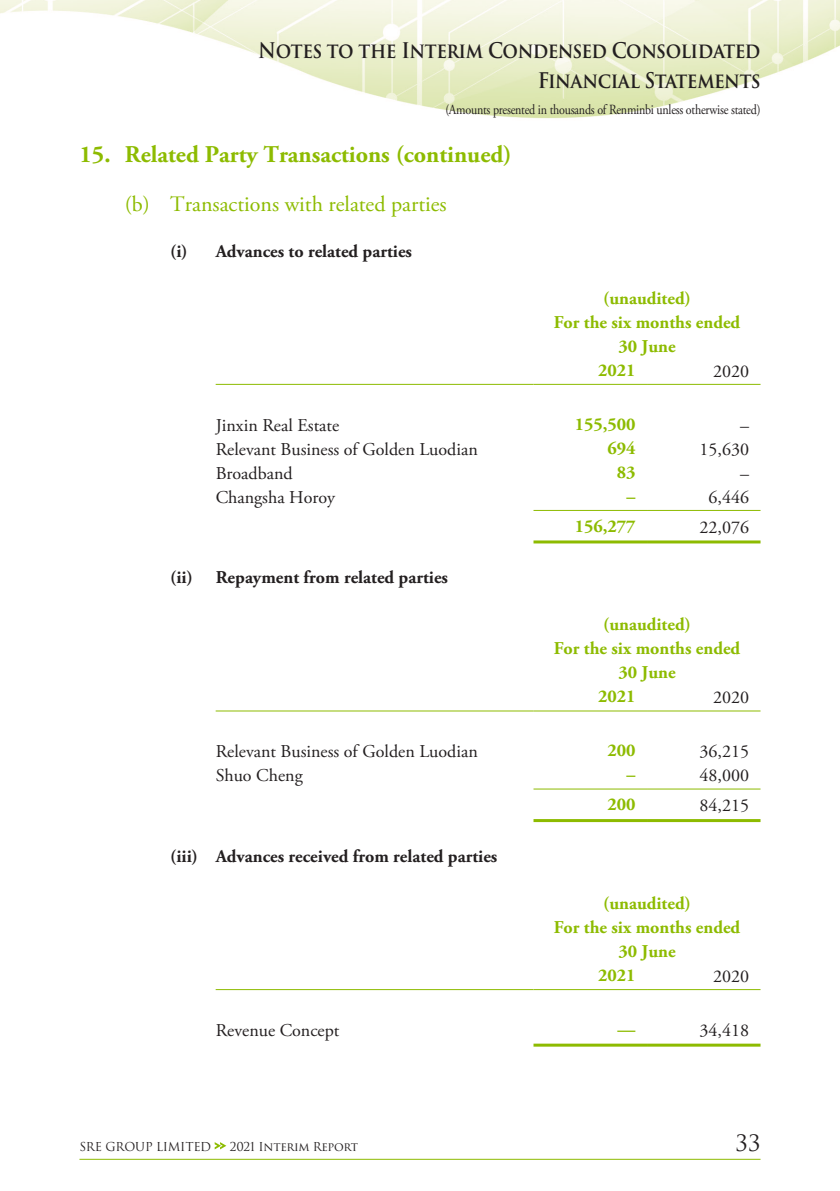
<style>
.page{position:relative;width:840px;height:1191px;background:#fff}
.page>*{position:absolute;margin:0;border:0;box-sizing:border-box;transform-origin:0 0}
.t1{font:700 24px "Adobe Garamond Pro";color:#8dbb00}
.t2{font:22px "Adobe Garamond Pro";color:#8dbb00}
.t3{font:22px "Trajan Pro 3";color:#231f20}
.t4{font:600 21px/30px "Trajan Pro 3";letter-spacing:-.03em;color:#231f20;text-align:right;scale:.9 1}
.t5{font:18px "Adobe Garamond Pro";color:#231f20}
.t6{font:700 18px "Adobe Garamond Pro";color:#8dbb00}
.t7{font:700 18px "Adobe Garamond Pro";color:#231f20}
.t8{font:14px "Adobe Garamond Pro";letter-spacing:-.02em;color:#231f20;scale:.86 1}
.t9{font:12px "Trajan Pro 3";letter-spacing:-.02em;color:#231f20}
</style>
<div class="page">
<img style="left:0;top:0;width:839px;height:1160px">
<svg style="left:214px;top:1142px;width:12px;height:7px"></svg>
<hr style="left:79px;top:1158px;width:681px;height:1px;background:#8dbb00">
<hr style="left:215px;top:384px;width:318px;height:1px;background:#8dbb00">
<hr style="left:533px;top:384px;width:113px;height:1px;background:#8dbb00">
<hr style="left:646px;top:384px;width:114px;height:1px;background:#8dbb00">
<hr style="left:533px;top:510px;width:113px;height:1px;background:#8dbb00">
<hr style="left:646px;top:510px;width:114px;height:1px;background:#8dbb00">
<hr style="left:533px;top:540px;width:113px;height:3px;background:#8dbb00">
<hr style="left:646px;top:540px;width:114px;height:3px;background:#8dbb00">
<hr style="left:215px;top:710px;width:318px;height:1px;background:#8dbb00">
<hr style="left:533px;top:710px;width:113px;height:1px;background:#8dbb00">
<hr style="left:646px;top:710px;width:114px;height:1px;background:#8dbb00">
<hr style="left:533px;top:788px;width:113px;height:1px;background:#8dbb00">
<hr style="left:646px;top:788px;width:114px;height:1px;background:#8dbb00">
<hr style="left:533px;top:819px;width:113px;height:3px;background:#8dbb00">
<hr style="left:646px;top:819px;width:114px;height:3px;background:#8dbb00">
<hr style="left:215px;top:989px;width:318px;height:1px;background:#8dbb00">
<hr style="left:533px;top:989px;width:113px;height:1px;background:#8dbb00">
<hr style="left:646px;top:989px;width:114px;height:1px;background:#8dbb00">
<hr style="left:533px;top:1043px;width:113px;height:3px;background:#8dbb00">
<hr style="left:646px;top:1043px;width:114px;height:3px;background:#8dbb00">
<p class="t4" style="left:258px;top:36px;width:559px">Notes to the Interim Condensed Consolidated<br>Financial Statements</p>
<p class="t8" style="left:445px;top:101px;width:368px">(Amounts presented in thousands of Renminbi unless otherwise stated)</p>
<h1 class="t1" style="left:79px;top:140px;width:433px">15. Related Party Transactions (continued)</h1>
<p class="t2" style="left:125px;top:190px;width:323px">(b) Transactions with related parties</p>
<p class="t7" style="left:170px;top:240px;width:243px">(i) Advances to related parties</p>
<p class="t6" style="left:603px;top:287px;width:89px">(unaudited)</p>
<p class="t6" style="left:553px;top:311px;width:188px">For the six months ended</p>
<p class="t6" style="left:618px;top:335px;width:59px">30 June</p>
<p class="t6" style="left:598px;top:359px;width:39px">2021</p>
<p class="t5" style="left:712px;top:360px;width:37px">2020</p>
<p class="t5" style="left:215px;top:414px;width:125px">Jinxin Real Estate</p>
<p class="t6" style="left:574px;top:413px;width:62px">155,500</p>
<p class="t5" style="left:739px;top:414px;width:10px">–</p>
<p class="t5" style="left:215px;top:438px;width:263px">Relevant Business of Golden Luodian</p>
<p class="t6" style="left:607px;top:437px;width:30px">694</p>
<p class="t5" style="left:699px;top:438px;width:51px">15,630</p>
<p class="t5" style="left:215px;top:462px;width:78px">Broadband</p>
<p class="t6" style="left:616px;top:461px;width:20px">83</p>
<p class="t5" style="left:739px;top:462px;width:10px">–</p>
<p class="t5" style="left:215px;top:486px;width:121px">Changsha Horoy</p>
<p class="t6" style="left:626px;top:485px;width:10px">–</p>
<p class="t5" style="left:708px;top:486px;width:42px">6,446</p>
<p class="t6" style="left:574px;top:516px;width:62px">156,277</p>
<p class="t5" style="left:699px;top:516px;width:51px">22,076</p>
<p class="t7" style="left:170px;top:567px;width:279px">(ii) Repayment from related parties</p>
<p class="t6" style="left:603px;top:614px;width:89px">(unaudited)</p>
<p class="t6" style="left:553px;top:638px;width:188px">For the six months ended</p>
<p class="t6" style="left:618px;top:662px;width:59px">30 June</p>
<p class="t6" style="left:598px;top:686px;width:39px">2021</p>
<p class="t5" style="left:712px;top:686px;width:37px">2020</p>
<p class="t5" style="left:215px;top:740px;width:263px">Relevant Business of Golden Luodian</p>
<p class="t6" style="left:607px;top:740px;width:30px">200</p>
<p class="t5" style="left:699px;top:740px;width:51px">36,215</p>
<p class="t5" style="left:215px;top:764px;width:88px">Shuo Cheng</p>
<p class="t6" style="left:626px;top:764px;width:10px">–</p>
<p class="t5" style="left:699px;top:764px;width:51px">48,000</p>
<p class="t6" style="left:607px;top:794px;width:30px">200</p>
<p class="t5" style="left:699px;top:794px;width:51px">84,215</p>
<p class="t7" style="left:170px;top:845px;width:328px">(iii) Advances received from related parties</p>
<p class="t6" style="left:603px;top:892px;width:89px">(unaudited)</p>
<p class="t6" style="left:553px;top:916px;width:188px">For the six months ended</p>
<p class="t6" style="left:618px;top:940px;width:59px">30 June</p>
<p class="t6" style="left:598px;top:964px;width:39px">2021</p>
<p class="t5" style="left:712px;top:965px;width:37px">2020</p>
<p class="t5" style="left:215px;top:1019px;width:125px">Revenue Concept</p>
<p class="t6" style="left:617px;top:1018px;width:19px">—</p>
<p class="t5" style="left:699px;top:1019px;width:51px">34,418</p>
<p class="t9" style="left:79px;top:1138px;width:133px">SRE GROUP LIMITED</p>
<p class="t9" style="left:230px;top:1138px;width:130px">2021 Interim Report</p>
<p class="t3" style="left:735px;top:1128px;width:26px">33</p>
</div>
